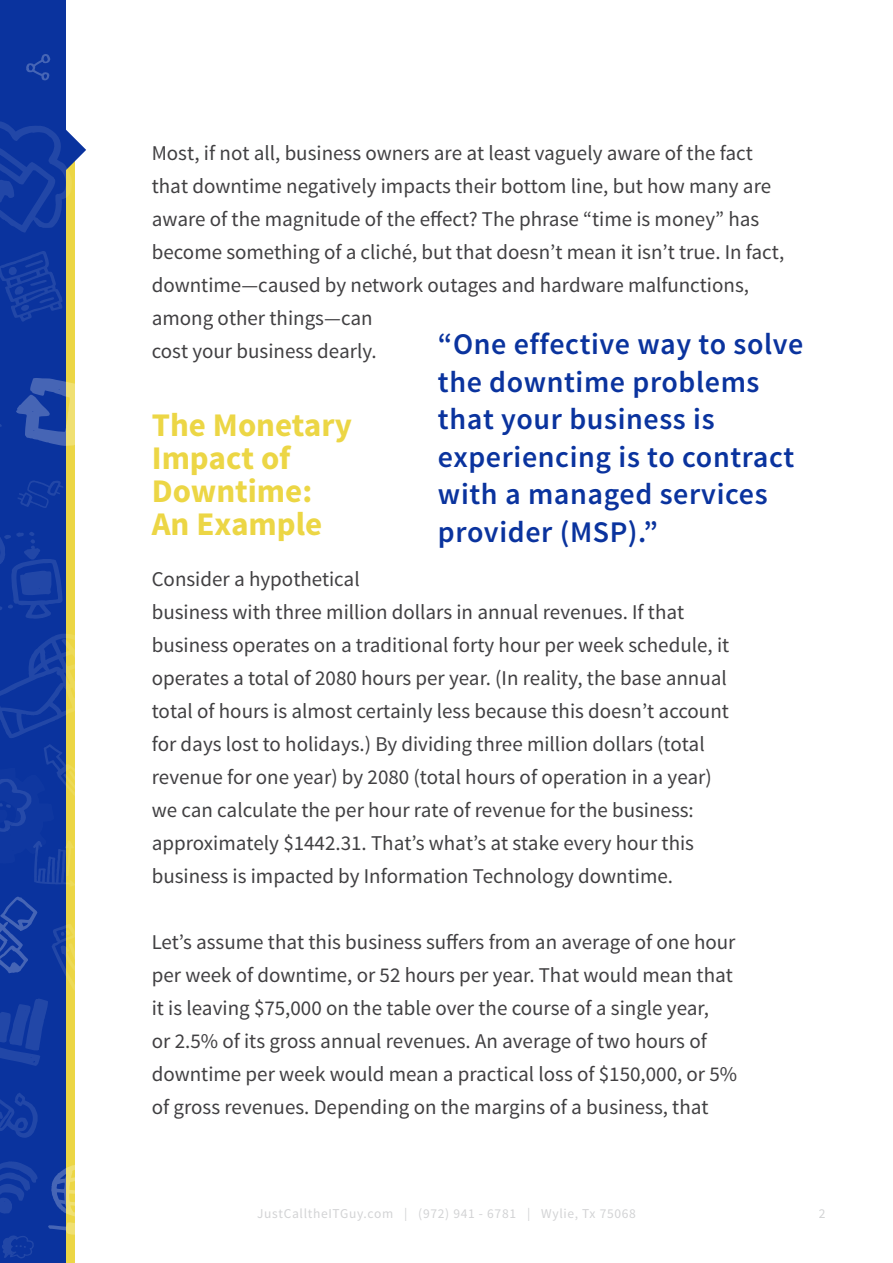
<style>
.page{position:relative;width:893px;height:1263px;background:#fff}
.page>*{position:absolute;margin:0;border:0;box-sizing:border-box;transform-origin:0 0}
.t1{font:700 33px/33px "Source Sans Pro";color:#ecd645}
.t2{font:600 30px/37.5px "Source Sans Pro";letter-spacing:.02em;color:#0a339e}
.t3{font:21px/33px "Source Sans Pro";color:#414042}
.t4{font:13.5px "Source Sans Pro";letter-spacing:.05em;color:#c7c8ca}
</style>
<div class="page">
<div style="left:6px;top:150px;width:68px;height:1113px;background:#ecd645"></div>
<div style="left:0;top:0;width:65px;height:1263px;background:#0a339e"></div>
<svg style="left:0;top:532px;width:63px;height:87px"></svg>
<svg style="left:26px;top:54px;width:24px;height:27px"></svg>
<svg style="left:0;top:94px;width:86px;height:139px"></svg>
<svg style="left:0;top:1093px;width:38px;height:45px"></svg>
<svg style="left:48px;top:1164px;width:27px;height:72px"></svg>
<svg style="left:18px;top:480px;width:45px;height:28px"></svg>
<svg style="left:0;top:999px;width:48px;height:67px"></svg>
<svg style="left:0;top:896px;width:37px;height:77px"></svg>
<svg style="left:0;top:251px;width:63px;height:71px"></svg>
<svg style="left:16px;top:377px;width:59px;height:69px"></svg>
<svg style="left:2px;top:1235px;width:32px;height:23px"></svg>
<svg style="left:52px;top:924px;width:23px;height:67px"></svg>
<svg style="left:0;top:1161px;width:38px;height:53px"></svg>
<svg style="left:0;top:633px;width:75px;height:254px"></svg>
<p class="t3" style="left:152px;top:137px;width:634px">Most, if not all, business owners are at least vaguely aware of the fact that downtime negatively impacts their bottom line, but how many are aware of the magnitude of the effect? The phrase “time is money” has become something of a cliché, but that doesn’t mean it isn’t true. In fact, downtime—caused by network outages and hardware malfunctions, among other things—can<br>cost your business dearly.</p>
<h2 class="t2" style="left:438px;top:326px;width:367px">“One effective way to solve the downtime problems that your business is experiencing is to contract with a managed services provider (MSP).”</h2>
<h1 class="t1" style="left:152px;top:410px;width:202px">The Monetary<br>Impact of<br>Downtime:<br>An Example</h1>
<p class="t3" style="left:152px;top:563px;width:579px">Consider a hypothetical<br>business with three million dollars in annual revenues. If that business operates on a traditional forty hour per week schedule, it operates a total of 2080 hours per year. (In reality, the base annual total of hours is almost certainly less because this doesn’t account for days lost to holidays.) By dividing three million dollars (total revenue for one year) by 2080 (total hours of operation in a year) we can calculate the per hour rate of revenue for the business: approximately $1442.31. That’s what’s at stake every hour this business is impacted by Information Technology downtime.</p>
<p class="t3" style="left:152px;top:926px;width:587px">Let’s assume that this business suffers from an average of one hour per week of downtime, or 52 hours per year. That would mean that it is leaving $75,000 on the table over the course of a single year,<br>or 2.5% of its gross annual revenues. An average of two hours of downtime per week would mean a practical loss of $150,000, or 5% of gross revenues. Depending on the margins of a business, that</p>
<p class="t4" style="left:257px;top:1205px;width:380px">JustCalltheITGuy.com | (972) 941 - 6781 | Wylie, Tx 75068</p>
<p class="t4" style="left:818px;top:1205px;width:8px">2</p>
</div>
